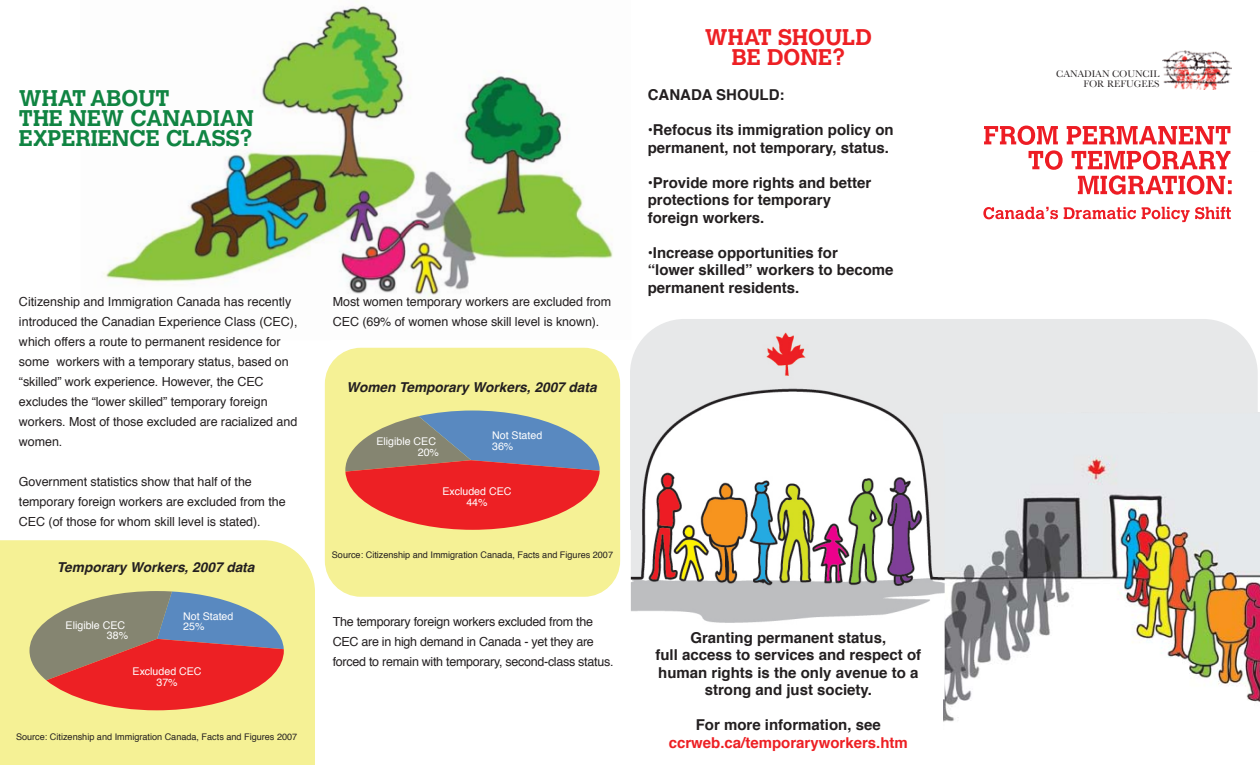
<style>
.page{position:relative;width:1260px;height:765px;background:#fff}
.page>*{position:absolute;margin:0;border:0;box-sizing:border-box;transform-origin:0 0}
.t1{font:700 22.5px/20px "Calvert";color:#108442}
.t2{font:700 22.5px/20px "Calvert";color:#ed2024;text-align:center}
.t3{font:700 15px/17.5px "Helvetica";color:#231f20}
.t4{font:700 15px "Helvetica";color:#ed2024}
.t5{font:italic 700 13.62px "Helvetica";color:#231f20}
.t6{font:12.5px/20px "Helvetica";letter-spacing:-.005em;color:#231f20}
.t7{font:10.62px/10.6px "Helvetica";color:#fff;text-align:right}
.t8{font:10.62px/10.6px "Helvetica";color:#fffefe}
.t9{font:10px/10px "Baskerville";color:#231f20;text-align:right}
.t10{font:9.12px "Helvetica";color:#231f20}
</style>
<div class="page">
<img style="left:1162px;top:51px;width:70px;height:39px">
<img style="left:103px;top:0;width:510px;height:300px">
<div style="left:0;top:540px;width:315px;height:225px;background:#f5f195"></div>
<svg style="left:29px;top:591px;width:255px;height:119px;background:#bd7768"></svg>
<div style="left:630px;top:319px;width:628px;height:211px;background:#e7e8e9"></div>
<svg style="left:984px;top:126px;width:248px;height:69px"></svg>
<svg style="left:983px;top:207px;width:75px;height:12px"></svg>
<svg style="left:1064px;top:207px;width:72px;height:12px"></svg>
<svg style="left:1142px;top:207px;width:89px;height:15px"></svg>
<img style="left:944px;top:413px;width:316px;height:309px">
<img style="left:631px;top:332px;width:314px;height:367px">
<div style="left:325px;top:348px;width:295px;height:249px;background:#f5f195;border-radius:36px"></div>
<svg style="left:345px;top:411px;width:255px;height:119px"></svg>
<h1 class="t1" style="left:19px;top:88px;width:236px">WHAT ABOUT<br>THE NEW CANADIAN<br>EXPERIENCE CLASS?</h1>
<p class="t6" style="left:19px;top:292px;width:280px">Citizenship and Immigration Canada has recently introduced the Canadian Experience Class (CEC), which offers a route to permanent residence for some workers with a temporary status, based on “skilled” work experience. However, the CEC excludes the “lower skilled” temporary foreign workers. Most of those excluded are racialized and women.</p>
<p class="t6" style="left:19px;top:472px;width:268px">Government statistics show that half of the temporary foreign workers are excluded from the<br>CEC (of those for whom skill level is stated).</p>
<p class="t5" style="left:57px;top:556px;width:199px">Temporary Workers, 2007 data</p>
<p class="t7" style="left:66px;top:620px;width:64px">Eligible CEC<br>38%</p>
<p class="t8" style="left:183px;top:611px;width:52px">Not Stated<br>25%</p>
<p class="t8" style="left:133px;top:667px;width:71px;text-align:center">Excluded CEC<br>37%</p>
<p class="t10" style="left:16px;top:729px;width:283px">Source: Citizenship and Immigration Canada, Facts and Figures 2007</p>
<p class="t6" style="left:333px;top:292px;width:280px">Most women temporary workers are excluded from<br>CEC (69% of women whose skill level is known).</p>
<p class="t5" style="left:346px;top:376px;width:252px">Women Temporary Workers, 2007 data</p>
<p class="t7" style="left:376px;top:437px;width:64px">Eligible CEC<br>20%</p>
<p class="t7" style="left:492px;top:431px;width:52px;text-align:left">Not Stated<br>36%</p>
<p class="t7" style="left:442px;top:487px;width:71px;text-align:center">Excluded CEC<br>44%</p>
<p class="t10" style="left:332px;top:548px;width:283px">Source: Citizenship and Immigration Canada, Facts and Figures 2007</p>
<p class="t6" style="left:333px;top:612px;width:282px">The temporary foreign workers excluded from the<br>CEC are in high demand in Canada - yet they are forced to remain with temporary, second-class status.</p>
<h1 class="t2" style="left:705px;top:27px;width:168px">WHAT SHOULD<br>BE DONE?</h1>
<p class="t3" style="left:648px;top:87px;width:138px">CANADA SHOULD:</p>
<p class="t3" style="left:648px;top:122px;width:248px">•Refocus its immigration policy on permanent, not temporary, status.</p>
<p class="t3" style="left:648px;top:174px;width:225px">•Provide more rights and better protections for temporary foreign workers.</p>
<p class="t3" style="left:648px;top:244px;width:247px">•Increase opportunities for<br>“lower skilled” workers to become permanent residents.</p>
<p class="t3" style="left:655px;top:629px;width:267px;text-align:center">Granting permanent status,<br>full access to services and respect of human rights is the only avenue to a strong and just society.</p>
<p class="t3" style="left:696px;top:717px;width:187px">For more information, see</p>
<p class="t4" style="left:669px;top:730px;width:241px">ccrweb.ca/temporaryworkers.htm</p>
<p class="t9" style="left:1056px;top:69px;width:105px">CANADIAN COUNCIL<br>FOR REFUGEES</p>
</div>
